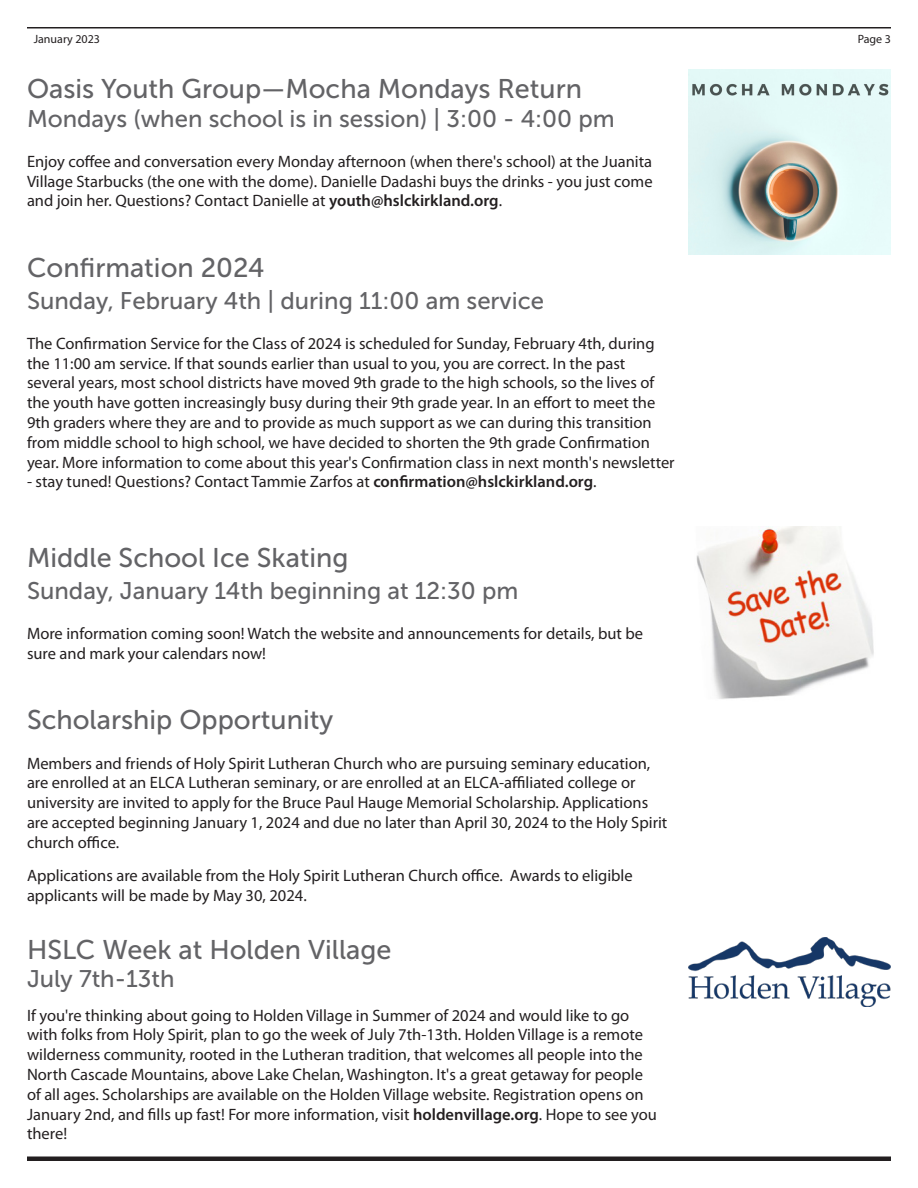
<style>
.page{position:relative;width:918px;height:1188px;background:#fff}
.page>*{position:absolute;margin:0;border:0;box-sizing:border-box;transform-origin:0 0}
.t1{font:27px "Museo Sans 500";color:#636366}
.t2{font:24px "Museo Sans 500";color:#636366}
.t3{font:16.5px/19.8px "Myriad Pro";color:#231f20}
.t4{font:12px "Myriad Pro";color:#231f20}
.s1{font-weight:600}
</style>
<div class="page">
<hr style="left:27px;top:27px;width:864px;height:1px;background:#231f20">
<div style="left:27px;top:1156px;width:864px;height:5px;background:#231f20"></div>
<img style="left:688px;top:69px;width:203px;height:186px">
<img style="left:688px;top:938px;width:203px;height:68px">
<img style="left:696px;top:526px;width:178px;height:173px">
<p class="t4" style="left:34px;top:31px;width:68px">January 2023</p>
<p class="t4" style="left:858px;top:31px;width:35px">Page 3</p>
<p class="t1" style="left:27px;top:74px;width:557px">Oasis Youth Group—Mocha Mondays Return</p>
<p class="t2" style="left:27px;top:106px;width:589px">Mondays (when school is in session) | 3:00 - 4:00 pm</p>
<p class="t3" style="left:27px;top:151px;width:627px;text-align:justify">Enjoy coffee and conversation every Monday afternoon (when there's school) at the Juanita Village Starbucks (the one with the dome). Danielle Dadashi buys the drinks - you just come and join her. Questions? Contact Danielle at <span class="s1">youth@hslckirkland.org</span>.</p>
<p class="t1" style="left:27px;top:253px;width:239px">Confirmation 2024</p>
<p class="t2" style="left:27px;top:288px;width:519px">Sunday, February 4th | during 11:00 am service</p>
<p class="t3" style="left:27px;top:333px;width:649px">The Confirmation Service for the Class of 2024 is scheduled for Sunday, February 4th, during the 11:00 am service. If that sounds earlier than usual to you, you are correct. In the past several years, most school districts have moved 9th grade to the high schools, so the lives of the youth have gotten increasingly busy during their 9th grade year. In an effort to meet the 9th graders where they are and to provide as much support as we can during this transition from middle school to high school, we have decided to shorten the 9th grade Confirmation year. More information to come about this year's Confirmation class in next month's newsletter</p>
<p class="t3" style="left:27px;top:472px;width:571px">- stay tuned! Questions? Contact Tammie Zarfos at <span class="s1">confirmation@hslckirkland.org</span>.</p>
<p class="t1" style="left:27px;top:543px;width:323px">Middle School Ice Skating</p>
<p class="t2" style="left:27px;top:578px;width:493px">Sunday, January 14th beginning at 12:30 pm</p>
<p class="t3" style="left:27px;top:623px;width:618px">More information coming soon! Watch the website and announcements for details, but be sure and mark your calendars now!</p>
<p class="t1" style="left:27px;top:705px;width:308px">Scholarship Opportunity</p>
<p class="t3" style="left:27px;top:753px;width:642px">Members and friends of Holy Spirit Lutheran Church who are pursuing seminary education, are enrolled at an ELCA Lutheran seminary, or are enrolled at an ELCA-affiliated college or university are invited to apply for the Bruce Paul Hauge Memorial Scholarship. Applications are accepted beginning January 1, 2024 and due no later than April 30, 2024 to the Holy Spirit church office.</p>
<p class="t3" style="left:27px;top:865px;width:607px">Applications are available from the Holy Spirit Lutheran Church office. Awards to eligible applicants will be made by May 30, 2024.</p>
<p class="t1" style="left:27px;top:934px;width:366px">HSLC Week at Holden Village</p>
<p class="t2" style="left:27px;top:966px;width:149px">July 7th-13th</p>
<p class="t3" style="left:27px;top:1005px;width:632px">If you're thinking about going to Holden Village in Summer of 2024 and would like to go with folks from Holy Spirit, plan to go the week of July 7th-13th. Holden Village is a remote wilderness community, rooted in the Lutheran tradition, that welcomes all people into the North Cascade Mountains, above Lake Chelan, Washington. It's a great getaway for people of all ages. Scholarships are available on the Holden Village website. Registration opens on January 2nd, and fills up fast! For more information, visit <span class="s1">holdenvillage.org</span>. Hope to see you there!</p>
</div>
